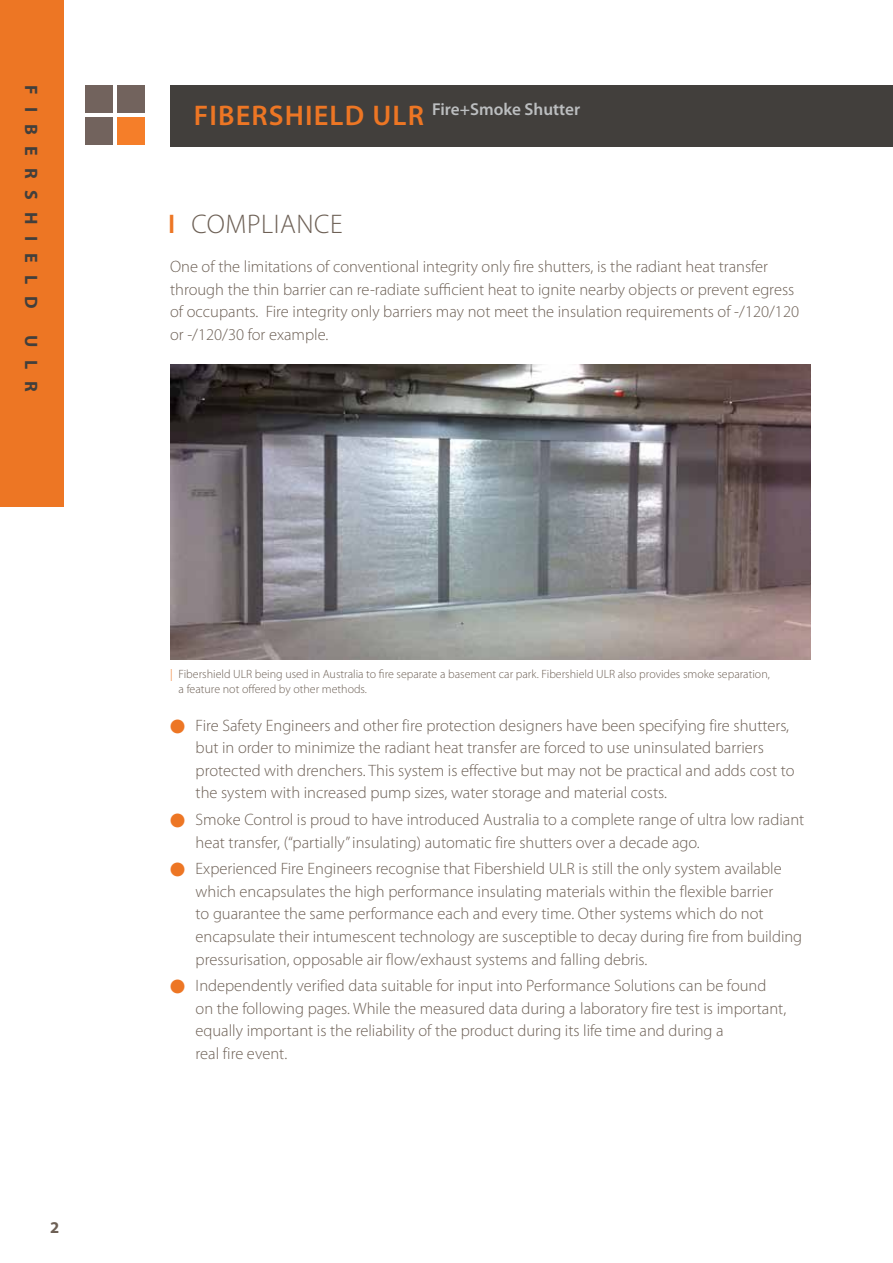
<style>
.page{position:relative;width:893px;height:1263px;background:#fff}
.page>*{position:absolute;margin:0;border:0;box-sizing:border-box;transform-origin:0 0}
.t1{font:300 27px "Myriad Pro";letter-spacing:.02em;color:#6d6055}
.t2{font:700 18px "Myriad Pro";letter-spacing:.66em;color:#423f3c}
.t3{font:600 17.25px "Myriad Pro";color:#bcbec0}
.t4{font:300 16.5px/22.5px "Myriad Pro";color:#6d6055}
.t5{font:700 16.5px "Myriad Pro";color:#6d6055}
.t6{font:300 12px/14.4px "Myriad Pro";color:#6d6055}
.s1{font-size:28.5px;color:#ed7624}
.s2{font-weight:600;color:#ed7624}
.s3{color:#ed7623}
.s4{color:#ed7624}
</style>
<div class="page">
<hr style="left:891px;top:85px;width:2px;height:62px;background:#423f3c">
<div style="left:0;top:0;width:64px;height:507px;background:#ed7624"></div>
<div style="left:85px;top:85px;width:27px;height:27px;background:#72635d"></div>
<div style="left:118px;top:85px;width:27px;height:27px;background:#72635d"></div>
<div style="left:85px;top:118px;width:27px;height:27px;background:#72635d"></div>
<div style="left:118px;top:118px;width:27px;height:27px;background:#f57e29"></div>
<div style="left:170px;top:85px;width:721px;height:62px;background:#423f3c"></div>
<img style="left:170px;top:364px;width:640px;height:295px">
<p class="t2" style="left:43px;top:85px;width:225px;rotate:90deg">FIBERSHIELD</p>
<p class="t2" style="left:43px;top:335px;width:57px;rotate:90deg">ULR</p>
<p class="t5" style="left:50px;top:1216px;width:11px">2</p>
<p class="t3" style="left:194px;top:98px;width:388px"><span class="s1">FIBERSHIELD ULR</span> Fire+Smoke Shutter</p>
<h1 class="t1" style="left:168px;top:208px;width:176px"><span class="s2">I</span> COMPLIANCE</h1>
<p class="t4" style="left:170px;top:255px;width:630px">One of the limitations of conventional integrity only fire shutters, is the radiant heat transfer through the thin barrier can re-radiate sufficient heat to ignite nearby objects or prevent egress of occupants. Fire integrity only barriers may not meet the insulation requirements of -/120/120 or -/120/30 for example.</p>
<p class="t6" style="left:179px;top:667px;width:593px;text-indent:-9px"><span class="s3">|</span> Fibershield ULR being used in Australia to fire separate a basement car park. Fibershield ULR also provides smoke separation, a feature not offered by other methods.</p>
<p class="t4" style="left:196px;top:714px;width:600px;text-indent:-26px"><span class="s4">●</span> Fire Safety Engineers and other fire protection designers have been specifying fire shutters, but in order to minimize the radiant heat transfer are forced to use uninsulated barriers protected with drenchers. This system is effective but may not be practical and adds cost to the system with increased pump sizes, water storage and material costs.</p>
<p class="t4" style="left:196px;top:808px;width:610px;text-indent:-26px"><span class="s4">●</span> Smoke Control is proud to have introduced Australia to a complete range of ultra low radiant heat transfer, (“partially” insulating) automatic fire shutters over a decade ago.</p>
<p class="t4" style="left:196px;top:857px;width:608px;text-indent:-26px"><span class="s4">●</span> Experienced Fire Engineers recognise that Fibershield ULR is still the only system available which encapsulates the high performance insulating materials within the flexible barrier<br>to guarantee the same performance each and every time. Other systems which do not encapsulate their intumescent technology are susceptible to decay during fire from building pressurisation, opposable air flow/exhaust systems and falling debris.</p>
<p class="t4" style="left:196px;top:974px;width:592px;text-indent:-26px"><span class="s4">●</span> Independently verified data suitable for input into Performance Solutions can be found on the following pages. While the measured data during a laboratory fire test is important, equally important is the reliability of the product during its life time and during a<br>real fire event.</p>
</div>
